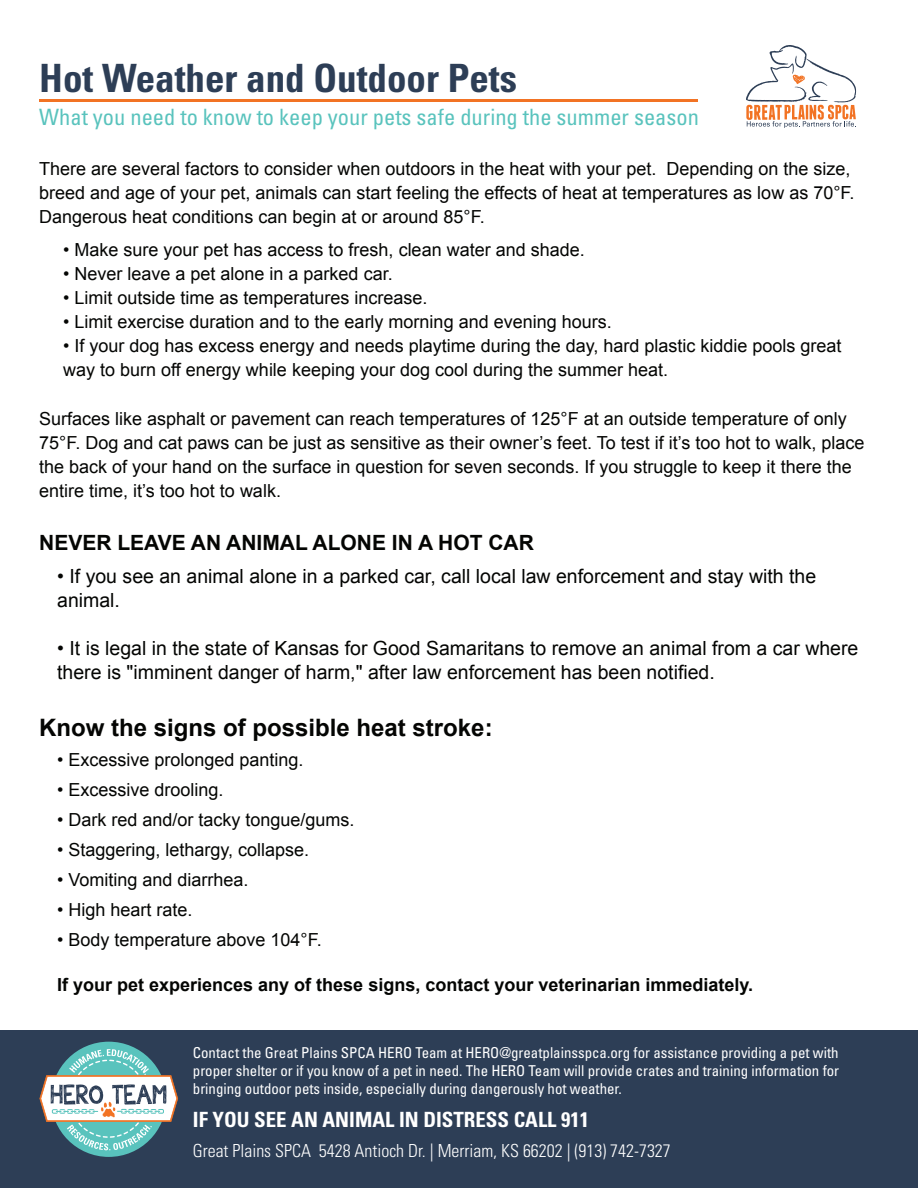
<style>
.page{position:relative;width:918px;height:1188px;background:#fff}
.page>*{position:absolute;margin:0;border:0;box-sizing:border-box;transform-origin:0 0}
.t1{font:700 condensed 39px "Univers";color:#2d3e56}
.t2{font:700 24px "Arial";color:#040503}
.t3{font:condensed 22.5px "Univers";color:#59c3bd}
.t4{font:700 condensed 21px "Univers";color:#fff}
.t5{font:700 21px "Arial";color:#040503}
.t6{font:19.5px/24px "Arial";color:#040503}
.t7{font:18px/24px "Arial";color:#040503}
.t8{font:700 18px "Arial";color:#040503}
.t9{font:300 condensed 18px "Univers";color:#fff}
.t10{font:condensed 15px/18px "Univers";color:#fff;text-align:justify}
</style>
<div class="page">
<div style="left:0;top:1030px;width:918px;height:158px;background:#2d3e56"></div>
<div style="left:51px;top:1042px;width:115px;height:115px;background:#59c3bd;border-radius:50%"></div>
<svg style="left:39px;top:1049px;width:139px;height:101px"></svg>
<svg style="left:746px;top:45px;width:110px;height:83px"></svg>
<hr style="left:39px;top:99px;width:659px;height:3px;background:#f27324">
<h1 class="t1" style="left:39px;top:54px;width:479px">Hot Weather and Outdoor Pets</h1>
<p class="t3" style="left:39px;top:102px;width:661px">What you need to know to keep your pets safe during the summer season</p>
<p class="t7" style="left:39px;top:157px;width:817px">There are several factors to consider when outdoors in the heat with your pet. Depending on the size, breed and age of your pet, animals can start feeling the effects of heat at temperatures as low as 70°F.<br>Dangerous heat conditions can begin at or around 85°F.</p>
<p class="t7" style="left:63px;top:238px;width:523px">• Make sure your pet has access to fresh, clean water and shade.</p>
<p class="t7" style="left:63px;top:262px;width:331px">• Never leave a pet alone in a parked car.</p>
<p class="t7" style="left:63px;top:286px;width:366px">• Limit outside time as temperatures increase.</p>
<p class="t7" style="left:63px;top:310px;width:550px">• Limit exercise duration and to the early morning and evening hours.</p>
<p class="t7" style="left:63px;top:334px;width:780px">• If your dog has excess energy and needs playtime during the day, hard plastic kiddie pools great way to burn off energy while keeping your dog cool during the summer heat.</p>
<p class="t7" style="left:39px;top:407px;width:827px">Surfaces like asphalt or pavement can reach temperatures of 125°F at an outside temperature of only 75°F. Dog and cat paws can be just as sensitive as their owner’s feet. To test if it’s too hot to walk, place the back of your hand on the surface in question for seven seconds. If you struggle to keep it there the entire time, it’s too hot to walk.</p>
<p class="t5" style="left:39px;top:529px;width:496px">NEVER LEAVE AN ANIMAL ALONE IN A HOT CAR</p>
<p class="t6" style="left:57px;top:564px;width:761px">• If you see an animal alone in a parked car, call local law enforcement and stay with the animal.</p>
<p class="t6" style="left:57px;top:636px;width:803px">• It is legal in the state of Kansas for Good Samaritans to remove an animal from a car where there is "imminent danger of harm," after law enforcement has been notified.</p>
<h2 class="t2" style="left:39px;top:712px;width:455px">Know the signs of possible heat stroke:</h2>
<p class="t7" style="left:57px;top:748px;width:248px">• Excessive prolonged panting.</p>
<p class="t7" style="left:57px;top:778px;width:168px">• Excessive drooling.</p>
<p class="t7" style="left:57px;top:808px;width:299px">• Dark red and/or tacky tongue/gums.</p>
<p class="t7" style="left:57px;top:838px;width:254px">• Staggering, lethargy, collapse.</p>
<p class="t7" style="left:57px;top:868px;width:193px">• Vomiting and diarrhea.</p>
<p class="t7" style="left:57px;top:898px;width:137px">• High heart rate.</p>
<p class="t7" style="left:57px;top:928px;width:266px">• Body temperature above 104°F.</p>
<p class="t8" style="left:57px;top:973px;width:697px">If your pet experiences any of these signs, contact your veterinarian immediately.</p>
<p class="t10" style="left:193px;top:1044px;width:648px">Contact the Great Plains SPCA HERO Team at HERO@greatplainsspca.org for assistance providing a pet with proper shelter or if you know of a pet in need. The HERO Team will provide crates and training information for bringing outdoor pets inside, especially during dangerously hot weather.</p>
<p class="t4" style="left:193px;top:1107px;width:398px">IF YOU SEE AN ANIMAL IN DISTRESS CALL 911</p>
<p class="t9" style="left:193px;top:1140px;width:479px">Great Plains SPCA 5428 Antioch Dr. | Merriam, KS 66202 | (913) 742-7327</p>
</div>
